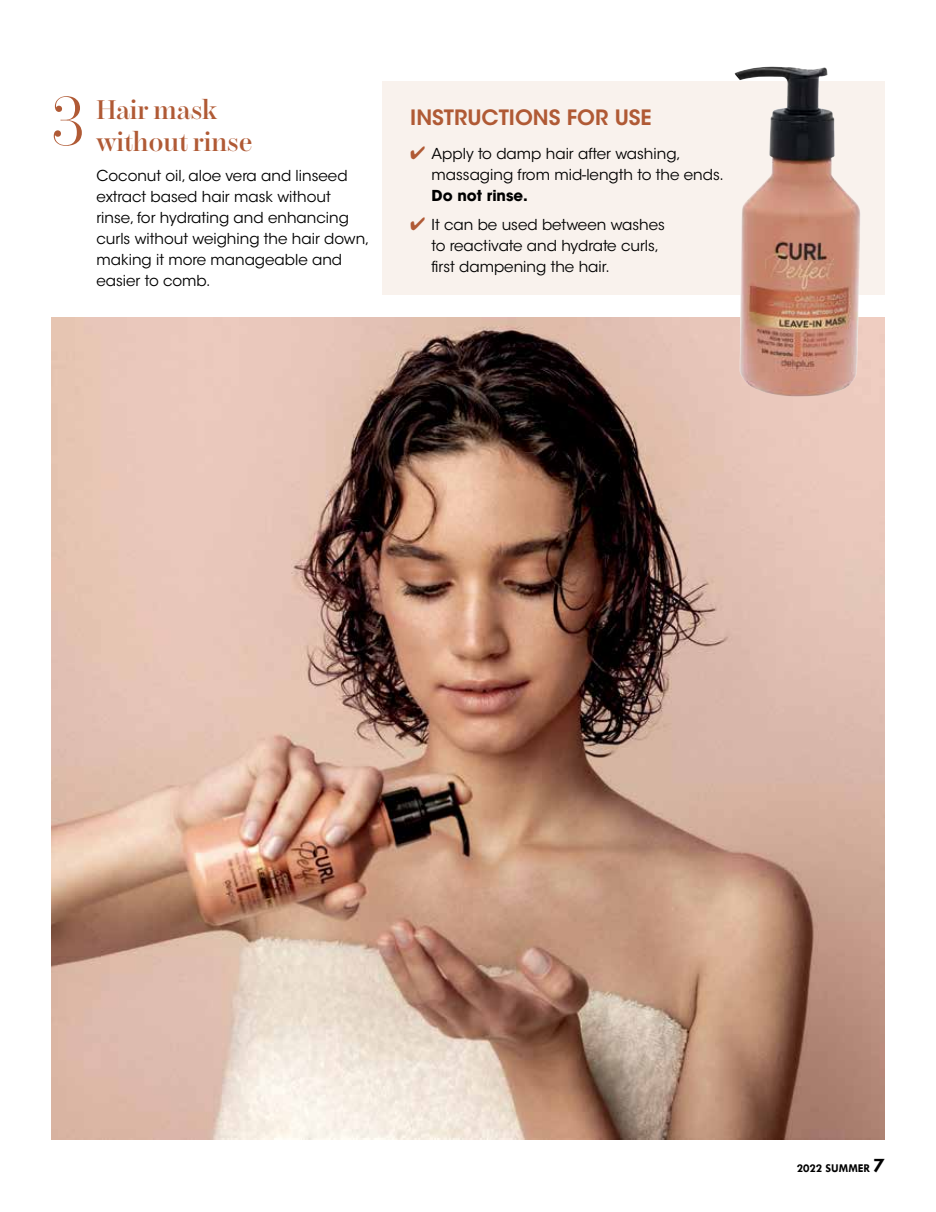
<style>
.page{position:relative;width:936px;height:1212px;background:#fff}
.page>*{position:absolute;margin:0;border:0;box-sizing:border-box;transform-origin:0 0}
.t1{font:300 69px "Chamberi Display";color:#b05a35}
.t2{font:600 27px/32.7px "Chamberi Display";color:#b05a35}
.t3{font:600 21px "ITC Avant Garde Std";color:#b05a35}
.t4{font:15px/21px "ITC Avant Garde Std";color:#000}
.t5{font:700 15px "ITC Avant Garde Std";color:#000}
.t6{font:700 12px "Tw Cen";color:#000}
.s1{color:#b05a35}
.s2{font-size:21px}
</style>
<div class="page">
<div style="left:383px;top:82px;width:501px;height:213px;background:#f9f2ed"></div>
<img style="left:51px;top:317px;width:833px;height:823px">
<img style="left:734px;top:66px;width:126px;height:331px">
<h1 class="t1" style="left:51px;top:71px;width:35px">3</h1>
<h2 class="t2" style="left:96px;top:92px;width:158px">Hair mask without rinse</h2>
<p class="t4" style="left:96px;top:165px;width:274px">Coconut oil, aloe vera and linseed extract based hair mask without rinse, for hydrating and enhancing curls without weighing the hair down, making it more manageable and easier to comb.</p>
<h3 class="t3" style="left:410px;top:104px;width:243px">INSTRUCTIONS FOR USE</h3>
<p class="t4" style="left:431px;top:143px;width:294px;text-indent:-21px"><span class="s1">✔</span> Apply to damp hair after washing, massaging from mid-length to the ends.</p>
<p class="t5" style="left:431px;top:186px;width:98px">Do not rinse.</p>
<p class="t4" style="left:431px;top:215px;width:235px;text-indent:-21px"><span class="s1">✔</span> It can be used between washes to reactivate and hydrate curls, first dampening the hair.</p>
<p class="t6" style="left:796px;top:1161px;width:90px">2022 SUMMER <span class="s2">7</span></p>
</div>
